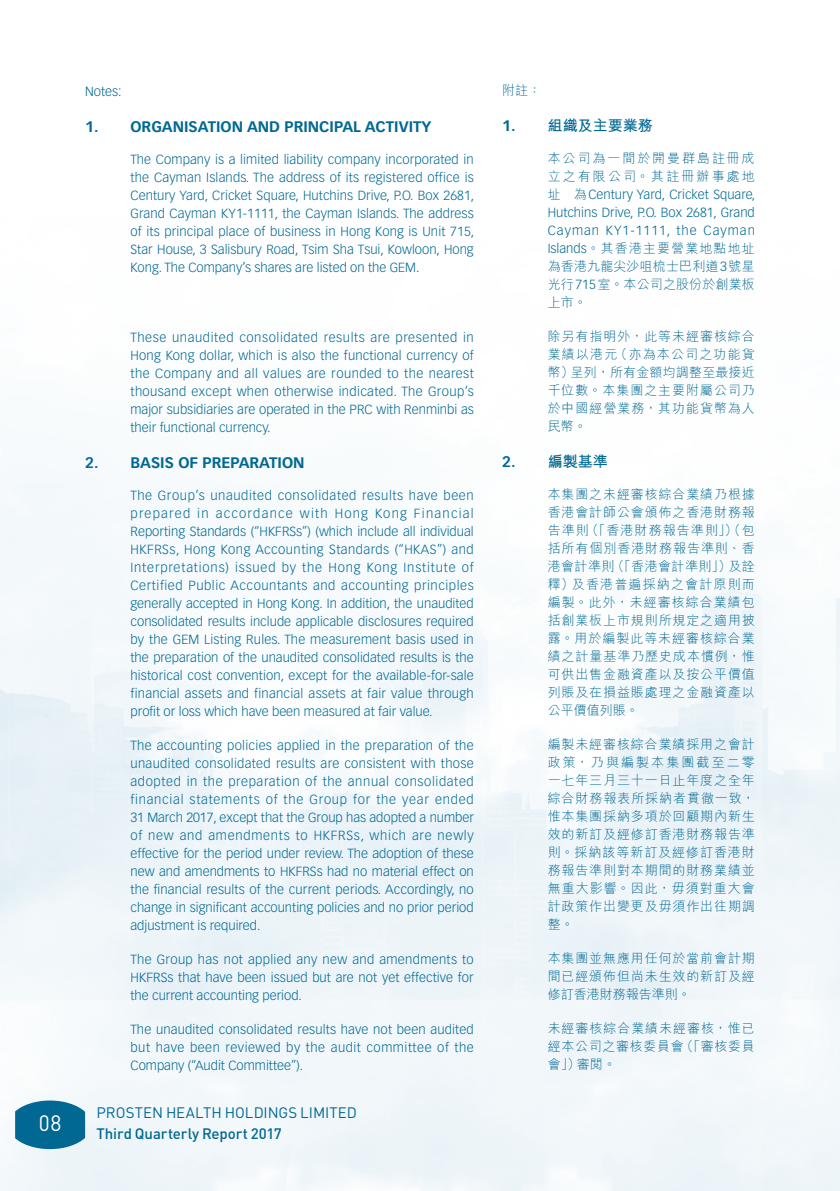
<style>
.page{position:relative;width:840px;height:1191px;background:#fff}
.page>*{position:absolute;margin:0;border:0;box-sizing:border-box;transform-origin:0 0}
.t1{font:22px "DIN";color:#fff;scale:.95 1}
.Notes_Subhead_1{font:700 15px "Vectora LT Std";color:#006893}
.t2{font:15px "DIN";color:#006893}
.t3{font:500 15px "DIN";letter-spacing:-.005em;color:#006893}
.附註_副標題1{font:700 15px "M Hei HK";color:#006893}
.Notes{font:300 13px/18px "Vectora LT Std";color:#006893;text-align:justify}
.附註{font:300 13px/18px "M Hei HK";letter-spacing:.065em;color:#006893;text-align:justify}
.附註-2{font:300 13px/18px "Vectora LT Std";color:#006893;text-align:justify}
.s1{font-family:"Vectora LT Std"}
.s2{font-family:"M Hei HK"}
</style>
<div class="page">
<svg style="left:15px;top:1100px;width:70px;height:49px;background:#227ca1"></svg>
<h1 class="t1" style="left:39px;top:1109px;width:25px">08</h1>
<p class="Notes" style="left:85px;top:82px;width:38px">Notes:</p>
<p class="Notes_Subhead_1" style="left:85px;top:117px;width:347px">1. ORGANISATION AND PRINCIPAL ACTIVITY</p>
<p class="Notes" style="left:130px;top:150px;width:345px">The Company is a limited liability company incorporated in the Cayman Islands. The address of its registered office is Century Yard, Cricket Square, Hutchins Drive, P.O. Box 2681, Grand Cayman KY1-1111, the Cayman Islands. The address of its principal place of business in Hong Kong is Unit 715, Star House, 3 Salisbury Road, Tsim Sha Tsui, Kowloon, Hong Kong. The Company’s shares are listed on the GEM.</p>
<p class="Notes" style="left:130px;top:328px;width:344px">These unaudited consolidated results are presented in Hong Kong dollar, which is also the functional currency of the Company and all values are rounded to the nearest thousand except when otherwise indicated. The Group’s major subsidiaries are operated in the PRC with Renminbi as their functional currency.</p>
<p class="Notes_Subhead_1" style="left:85px;top:453px;width:221px">2. BASIS OF PREPARATION</p>
<p class="Notes" style="left:130px;top:486px;width:344px">The Group’s unaudited consolidated results have been prepared in accordance with Hong Kong Financial Reporting Standards (“HKFRSs”) (which include all individual HKFRSs, Hong Kong Accounting Standards (“HKAS”) and Interpretations) issued by the Hong Kong Institute of Certified Public Accountants and accounting principles generally accepted in Hong Kong. In addition, the unaudited consolidated results include applicable disclosures required by the GEM Listing Rules. The measurement basis used in the preparation of the unaudited consolidated results is the historical cost convention, except for the available-for-sale financial assets and financial assets at fair value through profit or loss which have been measured at fair value.</p>
<p class="Notes" style="left:130px;top:736px;width:345px">The accounting policies applied in the preparation of the unaudited consolidated results are consistent with those adopted in the preparation of the annual consolidated financial statements of the Group for the year ended 31 March 2017, except that the Group has adopted a number of new and amendments to HKFRSs, which are newly effective for the period under review. The adoption of these new and amendments to HKFRSs had no material effect on the financial results of the current periods. Accordingly, no change in significant accounting policies and no prior period adjustment is required.</p>
<p class="Notes" style="left:130px;top:950px;width:344px">The Group has not applied any new and amendments to HKFRSs that have been issued but are not yet effective for the current accounting period.</p>
<p class="Notes" style="left:130px;top:1020px;width:344px">The unaudited consolidated results have not been audited but have been reviewed by the audit committee of the Company (“Audit Committee”).</p>
<p class="t2" style="left:96px;top:1103px;width:262px">PROSTEN HEALTH HOLDINGS LIMITED</p>
<p class="t3" style="left:96px;top:1124px;width:187px">Third Quarterly Report 2017</p>
<p class="附註" style="left:502px;top:81px;width:40px">附註：</p>
<p class="附註_副標題1" style="left:502px;top:114px;width:152px"><span class="s1">1.</span> 組織及主要業務</p>
<p class="附註-2" style="left:547px;top:150px;width:209px"><span class="s2">本公司為一間於開曼群島註冊成立之有限公司。其註冊辦事處地址 為</span>Century Yard, Cricket Square, Hutchins Drive, P.O. Box 2681, Grand Cayman KY1-1111, the Cayman Islands<span class="s2">。其香港主要營業地點地址為香港九龍尖沙咀梳士巴利道</span>3<span class="s2">號星光行</span>715<span class="s2">室。本公司之股份於創業板上市。</span></p>
<p class="附註" style="left:547px;top:327px;width:208px">除另有指明外，此等未經審核綜合業績以港元（亦為本公司之功能貨幣）呈列，所有金額均調整至最接近千位數。本集團之主要附屬公司乃於中國經營業務，其功能貨幣為人民幣。</p>
<p class="附註_副標題1" style="left:502px;top:450px;width:107px"><span class="s1">2.</span> 編製基準</p>
<p class="附註" style="left:547px;top:485px;width:209px">本集團之未經審核綜合業績乃根據香港會計師公會頒佈之香港財務報告準則（「香港財務報告準則」）（包括所有個別香港財務報告準則、香港會計準則（「香港會計準則」）及詮釋）及香港普遍採納之會計原則而編製。此外，未經審核綜合業績包括創業板上市規則所規定之適用披露。用於編製此等未經審核綜合業績之計量基準乃歷史成本慣例，惟可供出售金融資產以及按公平價值列賬及在損益賬處理之金融資產以公平價值列賬。</p>
<p class="附註" style="left:547px;top:735px;width:209px">編製未經審核綜合業績採用之會計政策，乃與編製本集團截至二零一七年三月三十一日止年度之全年綜合財務報表所採納者貫徹一致，惟本集團採納多項於回顧期內新生效的新訂及經修訂香港財務報告準則。採納該等新訂及經修訂香港財務報告準則對本期間的財務業績並無重大影響。因此，毋須對重大會計政策作出變更及毋須作出往期調整。</p>
<p class="附註" style="left:547px;top:949px;width:209px">本集團並無應用任何於當前會計期間已經頒佈但尚未生效的新訂及經修訂香港財務報告準則。</p>
<p class="附註" style="left:547px;top:1019px;width:208px">未經審核綜合業績未經審核，惟已經本公司之審核委員會（「審核委員會」）審閱。</p>
</div>
